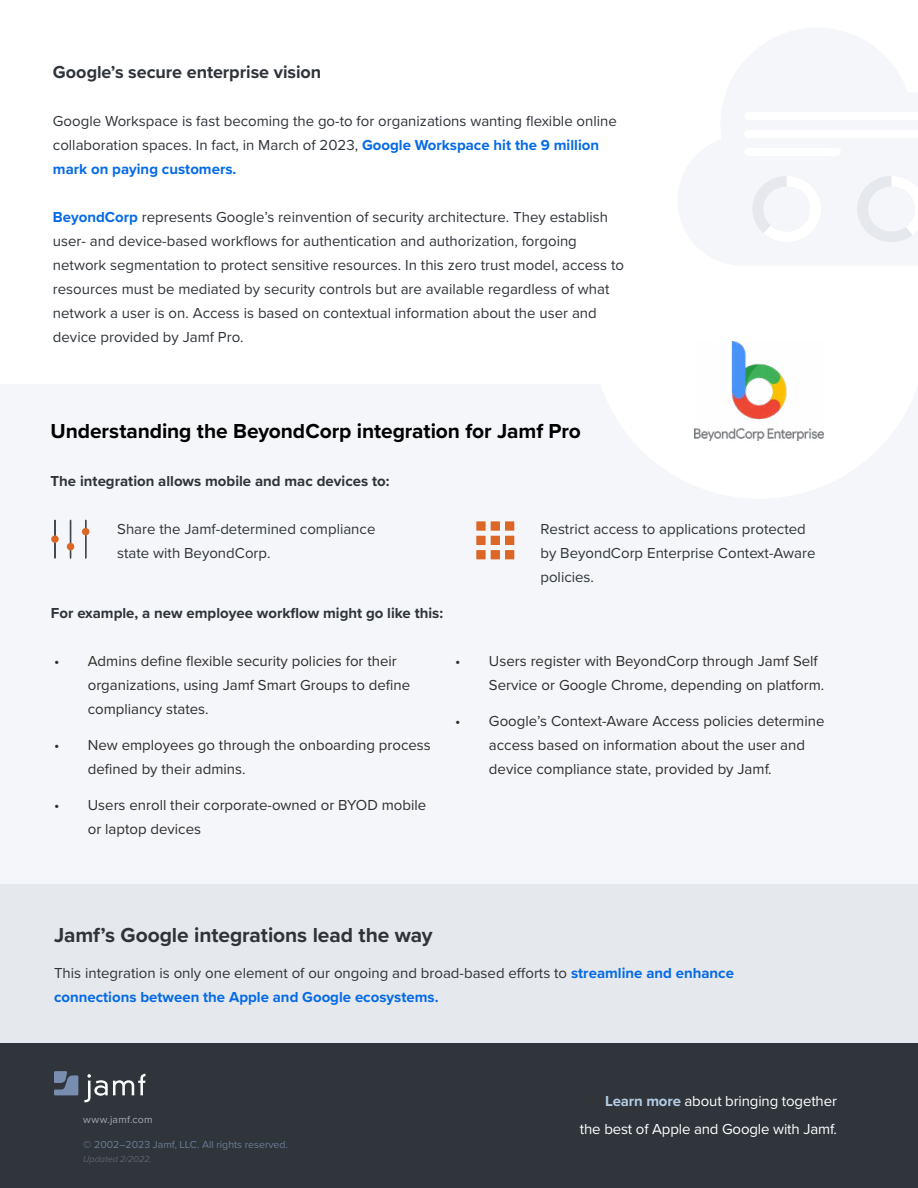
<style>
.page{position:relative;width:918px;height:1188px;background:#fff}
.page>*{position:absolute;margin:0;border:0;box-sizing:border-box;transform-origin:0 0}
.t1{font:700 21px "Proxima Nova";letter-spacing:-.005em;color:#000}
.t2{font:700 21px "Proxima Nova";letter-spacing:-.005em;color:#2f343a}
.t3{font:700 18px "Proxima Nova";letter-spacing:-.005em;color:#2f343a}
.t4{font:15px/24px "Proxima Nova";color:#2f343a}
.t5{font:15px/24px "Proxima Nova";color:#302d2d}
.t6{font:700 15px "Proxima Nova";color:#2f343a}
.t7{font:15px/28.5px "Proxima Nova";letter-spacing:-.01em;color:#fff;text-align:right}
.t8{font:10.5px "Proxima Nova";color:#788eb1}
.t9{font:10.5px "Proxima Nova";letter-spacing:.02em;color:#a7a9ac}
.t10{font:italic 9px "Proxima Nova";color:#6d6e71}
.s1{font-weight:700;color:#056ae6}
.s2{font-weight:700;color:#b3cce6}
</style>
<div class="page">
<div style="left:0;top:384px;width:918px;height:501px;background:#f4f6f9"></div>
<svg style="left:601px;top:341px;width:316px;height:157px;fill:#fff"></svg>
<svg style="left:678px;top:28px;width:240px;height:237px;fill:#f4f6f9"></svg>
<div style="left:0;top:885px;width:918px;height:159px;background:#e5e8ec"></div>
<div style="left:0;top:1043px;width:918px;height:145px;background:#2f353a"></div>
<svg style="left:84px;top:1074px;width:61px;height:28px"></svg>
<svg style="left:54px;top:1071px;width:24px;height:24px"></svg>
<img style="left:694px;top:342px;width:130px;height:99px">
<svg style="left:54px;top:543px;width:2px;height:15px"></svg>
<svg style="left:54px;top:520px;width:2px;height:15px"></svg>
<svg style="left:85px;top:535px;width:1px;height:23px"></svg>
<svg style="left:70px;top:520px;width:1px;height:23px"></svg>
<div style="left:51px;top:535px;width:8px;height:8px;background:#db6626;border-radius:50%"></div>
<div style="left:67px;top:543px;width:7px;height:7px;background:#db6626;border-radius:50%"></div>
<div style="left:82px;top:528px;width:7px;height:7px;background:#db6626;border-radius:50%"></div>
<div style="left:476px;top:521px;width:10px;height:10px;background:#db6626"></div>
<div style="left:491px;top:521px;width:9px;height:10px;background:#db6626"></div>
<div style="left:505px;top:521px;width:9px;height:10px;background:#db6626"></div>
<div style="left:476px;top:536px;width:10px;height:9px;background:#db6626"></div>
<div style="left:491px;top:536px;width:9px;height:9px;background:#db6626"></div>
<div style="left:505px;top:536px;width:9px;height:9px;background:#db6626"></div>
<div style="left:476px;top:550px;width:10px;height:9px;background:#db6626"></div>
<div style="left:491px;top:550px;width:9px;height:9px;background:#db6626"></div>
<div style="left:505px;top:550px;width:9px;height:9px;background:#db6626"></div>
<svg style="left:752px;top:176px;width:69px;height:66px"></svg>
<svg style="left:857px;top:176px;width:61px;height:66px"></svg>
<svg style="left:744px;top:130px;width:174px;height:8px"></svg>
<svg style="left:744px;top:112px;width:174px;height:8px"></svg>
<div style="left:744px;top:148px;width:97px;height:8px;background:#fff;border-radius:4px"></div>
<p class="t3" style="left:53px;top:59px;width:270px">Google’s secure enterprise vision</p>
<p class="t4" style="left:53px;top:108px;width:566px">Google Workspace is fast becoming the go-to for organizations wanting flexible online collaboration spaces. In fact, in March of 2023, <span class="s1">Google Workspace hit the 9 million mark on paying customers.</span></p>
<p class="t4" style="left:53px;top:204px;width:573px"><span class="s1">BeyondCorp</span> represents Google’s reinvention of security architecture. They establish user- and device-based workflows for authentication and authorization, forgoing network segmentation to protect sensitive resources. In this zero trust model, access to resources must be mediated by security controls but are available regardless of what network a user is on. Access is based on contextual information about the user and device provided by Jamf Pro.</p>
<h1 class="t1" style="left:51px;top:415px;width:532px">Understanding the BeyondCorp integration for Jamf Pro</h1>
<p class="t6" style="left:51px;top:470px;width:341px">The integration allows mobile and mac devices to:</p>
<p class="t4" style="left:117px;top:516px;width:260px">Share the Jamf-determined compliance state with BeyondCorp.</p>
<p class="t4" style="left:540px;top:516px;width:277px">Restrict access to applications protected by BeyondCorp Enterprise Context-Aware policies.</p>
<p class="t6" style="left:51px;top:602px;width:394px">For example, a new employee workflow might go like this:</p>
<p class="t5" style="left:88px;top:648px;width:324px;text-indent:-34px">• Admins define flexible security policies for their organizations, using Jamf Smart Groups to define compliancy states.</p>
<p class="t5" style="left:88px;top:732px;width:345px;text-indent:-34px">• New employees go through the onboarding process defined by their admins.</p>
<p class="t5" style="left:88px;top:792px;width:340px;text-indent:-34px">• Users enroll their corporate-owned or BYOD mobile or laptop devices</p>
<p class="t5" style="left:489px;top:648px;width:337px;text-indent:-34px">• Users register with BeyondCorp through Jamf Self<br>Service or Google Chrome, depending on platform.</p>
<p class="t5" style="left:489px;top:708px;width:337px;text-indent:-34px">• Google’s Context-Aware Access policies determine access based on information about the user and device compliance state, provided by Jamf.</p>
<h1 class="t2" style="left:54px;top:919px;width:380px">Jamf’s Google integrations lead the way</h1>
<p class="t4" style="left:54px;top:960px;width:682px">This integration is only one element of our ongoing and broad-based efforts to <span class="s1">streamline and enhance connections between the Apple and Google ecosystems.</span></p>
<p class="t9" style="left:83px;top:1111px;width:71px">www.jamf.com</p>
<p class="t8" style="left:83px;top:1136px;width:206px">© 2002–2023 Jamf, LLC. All rights reserved.</p>
<p class="t10" style="left:83px;top:1152px;width:70px">Updated 2/2022.</p>
<p class="t7" style="left:580px;top:1086px;width:259px"><span class="s2">Learn more</span> about bringing together<br>the best of Apple and Google with Jamf.</p>
</div>
